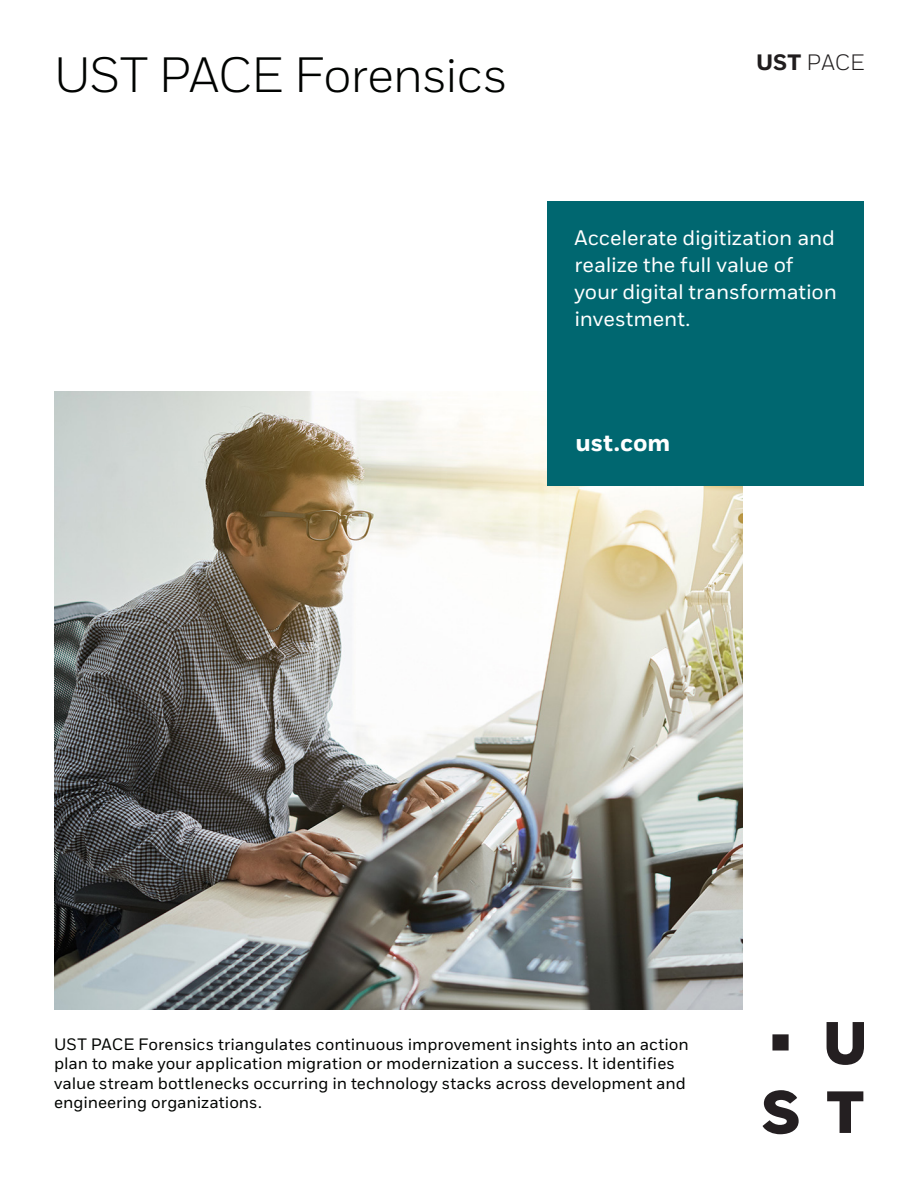
<style>
.page{position:relative;width:918px;height:1188px;background:#fff}
.page>*{position:absolute;margin:0;border:0;box-sizing:border-box;transform-origin:0 0}
.t1{font:300 49.5px "Fort";letter-spacing:-.025em;color:#010301}
.t2{font:700 24px "Fort";color:#fff}
.t3{font:300 22.2px "Fort";color:#201d1e}
.t4{font:21px/27px "Fort";letter-spacing:-.005em;color:#fff}
.t5{font:16.5px/19.5px "Fort";color:#010301}
.s1{font-weight:700}
</style>
<div class="page">
<img style="left:54px;top:392px;width:688px;height:617px">
<svg style="left:763px;top:1022px;width:101px;height:112px"></svg>
<div style="left:548px;top:201px;width:316px;height:285px;background:#006770"></div>
<h1 class="t1" style="left:54px;top:46px;width:455px">UST PACE Forensics</h1>
<h3 class="t3" style="left:756px;top:49px;width:110px"><span class="s1">UST</span> PACE</h3>
<p class="t4" style="left:575px;top:224px;width:264px">Accelerate digitization and realize the full value of your digital transformation investment.</p>
<h2 class="t2" style="left:576px;top:428px;width:96px">ust.com</h2>
<p class="t5" style="left:54px;top:1034px;width:636px">UST PACE Forensics triangulates continuous improvement insights into an action plan to make your application migration or modernization a success. It identifies value stream bottlenecks occurring in technology stacks across development and engineering organizations.</p>
</div>
